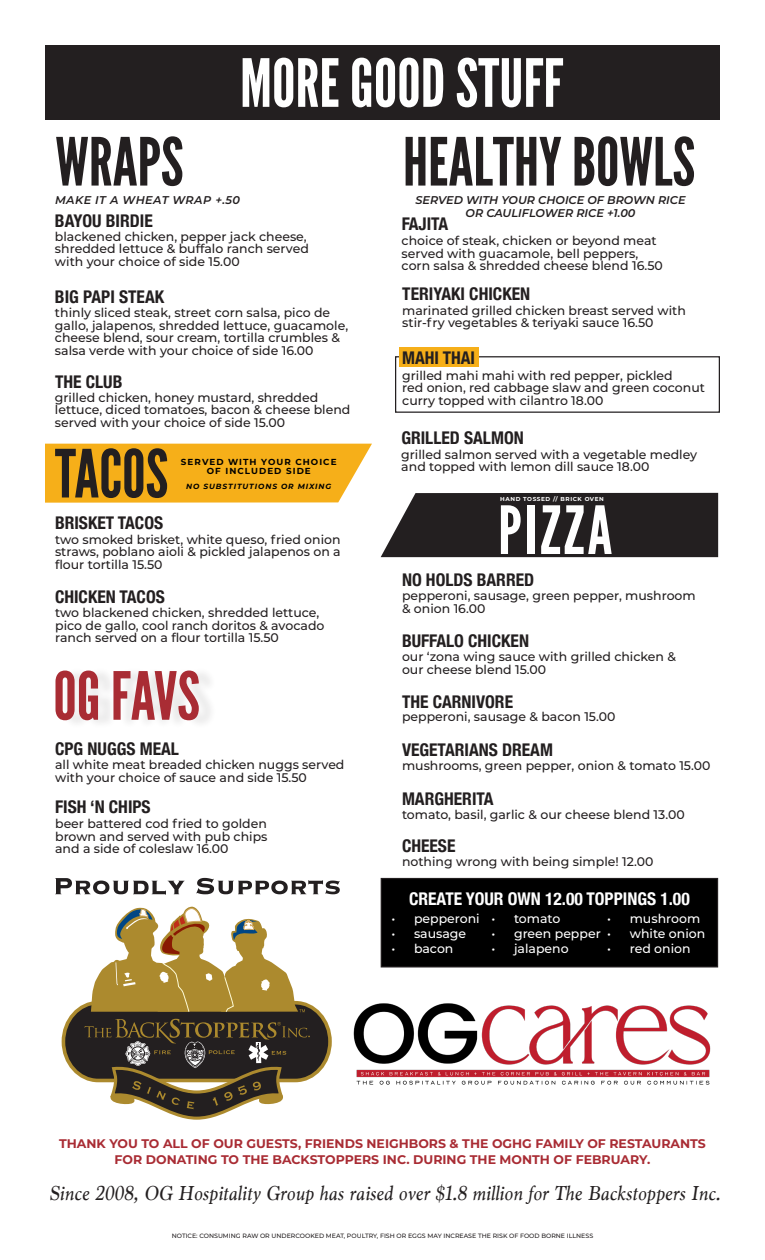
<style>
.page{position:relative;width:765px;height:1260px;background:#fff}
.page>*{position:absolute;margin:0;border:0;box-sizing:border-box;transform-origin:0 0}
.t1{font:66.25px "League Gothic";color:#231f20}
.t2{font:66.25px "League Gothic";color:#fff}
.t3{font:66.25px "League Gothic";color:#a92c34}
.t4{font:italic 21.25px "Marion";letter-spacing:.01em;color:#231f20}
.t5{font:700 condensed 17.5px "Helvetica Neue";color:#231f20}
.t6{font:700 condensed 17.5px "Helvetica Neue";color:#fff}
.t7{font:500 12.5px/12.5px "Montserrat";color:#231f20}
.t8{font:700 12.5px/16.2px "Montserrat";color:#a92c34;text-align:center}
.t9{font:500 12.5px "Montserrat";color:#fff}
.t10{font:italic 600 11.25px "Montserrat";color:#231f20}
.t11{font:italic 600 11.25px "Montserrat";letter-spacing:.04em;color:#231f20}
.t12{font:700 8.75px "Montserrat";letter-spacing:.12em;color:#000}
.t13{font:italic 700 7.5px "Montserrat";letter-spacing:.12em;color:#000}
.t14{font:500 6.25px "Montserrat";color:#231f20}
.t15{font:700 5.75px "Montserrat";letter-spacing:.1em;color:#fff}
</style>
<div class="page">
<div style="left:381px;top:879px;width:337px;height:88px;background:#000"></div>
<div style="left:381px;top:878px;width:337px;height:90px;border:1px solid #231f20"></div>
<div style="left:395px;top:356px;width:325px;height:57px;border:1px solid #231f20"></div>
<div style="left:399px;top:347px;width:80px;height:19px;background:#f6af19"></div>
<div style="left:381px;top:493px;width:337px;height:64px;background:#231f20"></div>
<div style="left:45px;top:444px;width:327px;height:59px;background:#f6af19"></div>
<div style="left:45px;top:45px;width:675px;height:75px;background:#231f20"></div>
<div style="left:61px;top:666px;width:156px;height:63px;background:#f6f6f6"></div>
<svg style="left:55px;top:878px;width:130px;height:17px"></svg>
<svg style="left:196px;top:878px;width:144px;height:16px"></svg>
<svg style="left:61px;top:907px;width:271px;height:213px"></svg>
<img style="left:353px;top:1003px;width:358px;height:82px">
<p class="t2" style="left:240px;top:44px;width:325px">MORE GOOD STUFF</p>
<p class="t1" style="left:55px;top:122px;width:130px">WRAPS</p>
<p class="t5" style="left:55px;top:206px;width:99px">BAYOU BIRDIE</p>
<p class="t7" style="left:55px;top:230px;width:255px">blackened chicken, pepper jack cheese, shredded lettuce &amp; buffalo ranch served with your choice of side 15.00</p>
<p class="t11" style="left:55px;top:192px;width:187px">MAKE IT A WHEAT WRAP +.50</p>
<p class="t5" style="left:55px;top:282px;width:111px">BIG PAPI STEAK</p>
<p class="t7" style="left:55px;top:306px;width:295px">thinly sliced steak, street corn salsa, pico de gallo, jalapenos, shredded lettuce, guacamole, cheese blend, sour cream, tortilla crumbles &amp; salsa verde with your choice of side 16.00</p>
<p class="t5" style="left:55px;top:367px;width:69px">THE CLUB</p>
<p class="t7" style="left:55px;top:391px;width:297px">grilled chicken, honey mustard, shredded lettuce, diced tomatoes, bacon &amp; cheese blend served with your choice of side 15.00</p>
<p class="t1" style="left:55px;top:434px;width:115px">TACOS</p>
<p class="t12" style="left:181px;top:456px;width:157px">SERVED WITH YOUR CHOICE</p>
<p class="t12" style="left:207px;top:465px;width:106px">OF INCLUDED SIDE</p>
<p class="t13" style="left:186px;top:481px;width:147px">NO SUBSTITUTIONS OR MIXING</p>
<p class="t5" style="left:55px;top:509px;width:110px">BRISKET TACOS</p>
<p class="t7" style="left:55px;top:533px;width:287px;text-align:justify">two smoked brisket, white queso, fried onion straws, poblano aioli &amp; pickled jalapenos on a flour tortilla 15.50</p>
<p class="t5" style="left:55px;top:582px;width:111px">CHICKEN TACOS</p>
<p class="t7" style="left:55px;top:606px;width:271px">two blackened chicken, shredded lettuce, pico de gallo, cool ranch doritos &amp; avocado ranch served on a flour tortilla 15.50</p>
<p class="t3" style="left:53px;top:657px;width:148px">OG FAVS</p>
<p class="t5" style="left:55px;top:734px;width:125px">CPG NUGGS MEAL</p>
<p class="t7" style="left:55px;top:758px;width:291px">all white meat breaded chicken nuggs served with your choice of sauce and side 15.50</p>
<p class="t5" style="left:55px;top:792px;width:97px">FISH ‘N CHIPS</p>
<p class="t7" style="left:55px;top:817px;width:214px;text-align:justify">beer battered cod fried to golden brown and served with pub chips and a side of coleslaw 16.00</p>
<p class="t1" style="left:403px;top:122px;width:294px">HEALTHY BOWLS</p>
<p class="t5" style="left:402px;top:209px;width:48px">FAJITA</p>
<p class="t7" style="left:402px;top:234px;width:263px">choice of steak, chicken or beyond meat served with guacamole, bell peppers, corn salsa &amp; shredded cheese blend 16.50</p>
<p class="t5" style="left:402px;top:279px;width:129px">TERIYAKI CHICKEN</p>
<p class="t7" style="left:402px;top:303px;width:285px">marinated grilled chicken breast served with stir-fry vegetables &amp; teriyaki sauce 16.50</p>
<p class="t10" style="left:415px;top:192px;width:272px">SERVED WITH YOUR CHOICE OF BROWN RICE</p>
<p class="t10" style="left:466px;top:205px;width:171px">OR CAULIFLOWER RICE +1.00</p>
<p class="t5" style="left:402px;top:343px;width:74px">MAHI THAI</p>
<p class="t7" style="left:402px;top:369px;width:272px">grilled mahi mahi with red pepper, pickled</p>
<p class="t7" style="left:402px;top:381px;width:304px">red onion, red cabbage slaw and green coconut curry topped with cilantro 18.00</p>
<p class="t5" style="left:401px;top:423px;width:124px">GRILLED SALMON</p>
<p class="t7" style="left:401px;top:447px;width:297px">grilled salmon served with a vegetable medley and topped with lemon dill sauce 18.00</p>
<p class="t15" style="left:500px;top:495px;width:105px">HAND TOSSED // BRICK OVEN</p>
<p class="t2" style="left:498px;top:491px;width:116px">PIZZA</p>
<p class="t5" style="left:402px;top:565px;width:134px">NO HOLDS BARRED</p>
<p class="t7" style="left:402px;top:589px;width:295px">pepperoni, sausage, green pepper, mushroom &amp; onion 16.00</p>
<p class="t5" style="left:402px;top:626px;width:129px">BUFFALO CHICKEN</p>
<p class="t7" style="left:402px;top:650px;width:275px">our ‘zona wing sauce with grilled chicken &amp; our cheese blend 15.00</p>
<p class="t5" style="left:402px;top:687px;width:113px">THE CARNIVORE</p>
<p class="t7" style="left:402px;top:710px;width:215px">pepperoni, sausage &amp; bacon 15.00</p>
<p class="t5" style="left:402px;top:736px;width:152px">VEGETARIANS DREAM</p>
<p class="t7" style="left:402px;top:759px;width:310px">mushrooms, green pepper, onion &amp; tomato 15.00</p>
<p class="t5" style="left:402px;top:784px;width:93px">MARGHERITA</p>
<p class="t7" style="left:402px;top:807px;width:284px">tomato, basil, garlic &amp; our cheese blend 13.00</p>
<p class="t5" style="left:402px;top:831px;width:55px">CHEESE</p>
<p class="t7" style="left:402px;top:854px;width:253px">nothing wrong with being simple! 12.00</p>
<p class="t6" style="left:409px;top:884px;width:282px">CREATE YOUR OWN 12.00 TOPPINGS 1.00</p>
<p class="t9" style="left:392px;top:910px;width:90px">• pepperoni</p>
<p class="t9" style="left:392px;top:925px;width:76px">• sausage</p>
<p class="t9" style="left:392px;top:940px;width:63px">• bacon</p>
<p class="t9" style="left:607px;top:910px;width:95px">• mushroom</p>
<p class="t9" style="left:607px;top:925px;width:100px">• white onion</p>
<p class="t9" style="left:607px;top:940px;width:85px">• red onion</p>
<p class="t9" style="left:492px;top:910px;width:70px">• tomato</p>
<p class="t9" style="left:492px;top:925px;width:111px">• green pepper</p>
<p class="t9" style="left:492px;top:940px;width:79px">• jalapeno</p>
<p class="t8" style="left:59px;top:1135px;width:648px">THANK YOU TO ALL OF OUR GUESTS, FRIENDS NEIGHBORS &amp; THE OGHG FAMILY OF RESTAURANTS<br>FOR DONATING TO THE BACKSTOPPERS INC. DURING THE MONTH OF FEBRUARY.</p>
<p class="t4" style="left:49px;top:1179px;width:673px">Since 2008, OG Hospitality Group has raised over $1.8 million for The Backstoppers Inc.</p>
<p class="t14" style="left:172px;top:1231px;width:423px">NOTICE: CONSUMING RAW OR UNDERCOOKED MEAT, POULTRY, FISH OR EGGS MAY INCREASE THE RISK OF FOOD BORNE ILLNESS</p>
</div>
